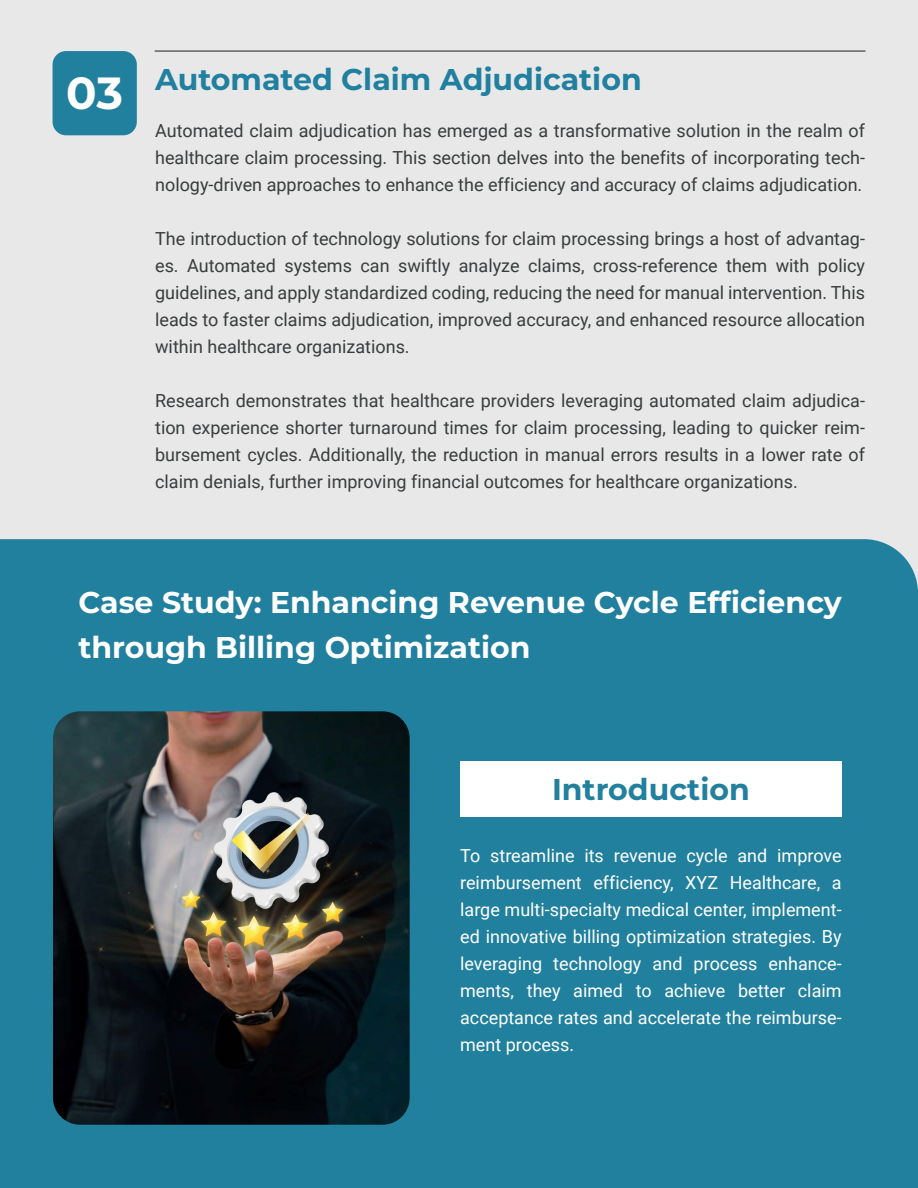
<style>
.page{position:relative;width:918px;height:1188px;background:#e8e8e8}
.page>*{position:absolute;margin:0;border:0;box-sizing:border-box;transform-origin:0 0}
.t1{font:700 45px "Montserrat";color:#fff}
.t2{font:700 30px/45px "Montserrat";color:#fff}
.t3{font:700 30px "Montserrat";color:#21809f}
.t4{font:700 30px "Montserrat";color:#21809e}
.t5{font:18px/27px "Roboto";color:#393c3d;text-align:justify}
.t6{font:18px/27px "Roboto";color:#fff;text-align:justify}
</style>
<div class="page">
<div style="left:0;top:539px;width:918px;height:649px;background:#21809e"></div>
<img style="left:53px;top:711px;width:357px;height:414px">
<div style="left:53px;top:51px;width:84px;height:84px;background:#21809e;border-radius:14px"></div>
<hr style="left:155px;top:50px;width:710px;height:2px;background:#606161">
<div style="left:461px;top:762px;width:381px;height:55px;background:#fff"></div>
<h1 class="t1" style="left:66px;top:64px;width:58px">03</h1>
<h2 class="t3" style="left:155px;top:59px;width:488px">Automated Claim Adjudication</h2>
<p class="t5" style="left:155px;top:117px;width:711px">Automated claim adjudication has emerged as a transformative solution in the realm of healthcare claim processing. This section delves into the benefits of incorporating tech&shy;nology-driven approaches to enhance the efficiency and accuracy of claims adjudication.</p>
<p class="t5" style="left:155px;top:225px;width:711px">The introduction of technology solutions for claim processing brings a host of advantag&shy;es. Automated systems can swiftly analyze claims, cross-reference them with policy guidelines, and apply standardized coding, reducing the need for manual intervention. This leads to faster claims adjudication, improved accuracy, and enhanced resource allocation within healthcare organizations.</p>
<p class="t5" style="left:155px;top:387px;width:711px">Research demonstrates that healthcare providers leveraging automated claim adjudica&shy;tion experience shorter turnaround times for claim processing, leading to quicker reim&shy;bursement cycles. Additionally, the reduction in manual errors results in a lower rate of claim denials, further improving financial outcomes for healthcare organizations.</p>
<h2 class="t2" style="left:78px;top:579px;width:765px">Case Study: Enhancing Revenue Cycle Efficiency through Billing Optimization</h2>
<h2 class="t4" style="left:552px;top:770px;width:199px">Introduction</h2>
<p class="t6" style="left:460px;top:842px;width:383px">To streamline its revenue cycle and improve reimbursement efficiency, XYZ Healthcare, a large multi-specialty medical center, implement&shy;ed innovative billing optimization strategies. By leveraging technology and process enhance&shy;ments, they aimed to achieve better claim acceptance rates and accelerate the reimburse&shy;ment process.</p>
</div>
